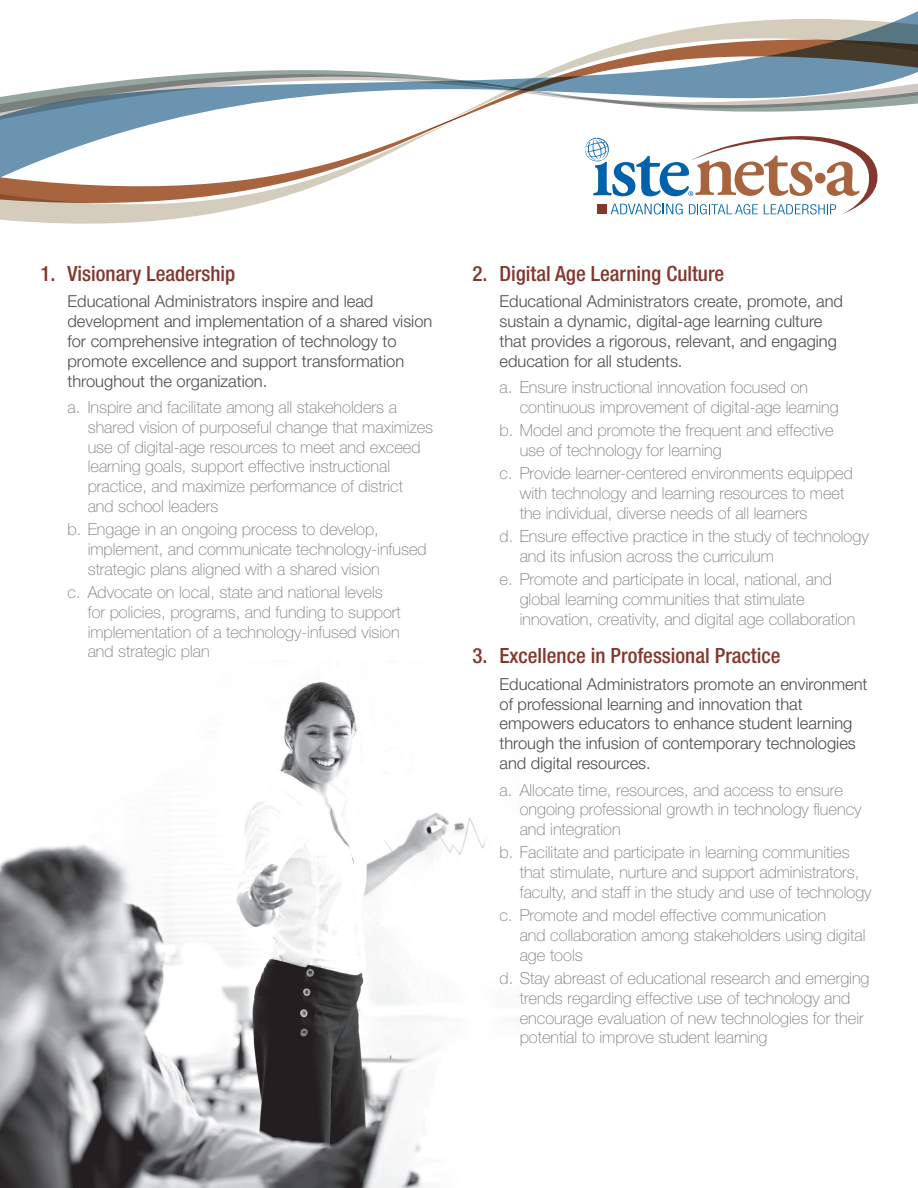
<style>
.page{position:relative;width:918px;height:1188px;background:#fff}
.page>*{position:absolute;margin:0;border:0;box-sizing:border-box;transform-origin:0 0}
.t1{font:500 condensed 21px "Helvetica Neue LT Std";color:#83372f}
.t2{font:100 16.5px/19.8px "Helvetica Neue LT Std";color:#76787b}
.t3{font:300 16.5px/19.8px "Helvetica Neue LT Std";color:#4b4c4d}
</style>
<div class="page">
<img style="left:0;top:682px;width:486px;height:506px">
<svg style="left:0;top:70px;width:502px;height:154px"></svg>
<svg style="left:502px;top:11px;width:416px;height:101px"></svg>
<svg style="left:585px;top:136px;width:293px;height:79px"></svg>
<p class="t1" style="left:40px;top:261px;width:196px">1. Visionary Leadership</p>
<p class="t3" style="left:68px;top:291px;width:366px">Educational Administrators inspire and lead development and implementation of a shared vision for comprehensive integration of technology to promote excellence and support transformation throughout the organization.</p>
<p class="t2" style="left:88px;top:397px;width:347px;text-indent:-20px">a. Inspire and facilitate among all stakeholders a shared vision of purposeful change that maximizes use of digital-age resources to meet and exceed learning goals, support effective instructional practice, and maximize performance of district<br>and school leaders</p>
<p class="t2" style="left:88px;top:519px;width:341px;text-indent:-20px">b. Engage in an ongoing process to develop, implement, and communicate technology-infused strategic plans aligned with a shared vision</p>
<p class="t2" style="left:88px;top:582px;width:315px;text-indent:-20px">c. Advocate on local, state and national levels for policies, programs, and funding to support implementation of a technology-infused vision and strategic plan</p>
<p class="t1" style="left:472px;top:261px;width:253px">2. Digital Age Learning Culture</p>
<p class="t3" style="left:500px;top:291px;width:345px">Educational Administrators create, promote, and sustain a dynamic, digital-age learning culture that provides a rigorous, relevant, and engaging education for all students.</p>
<p class="t2" style="left:520px;top:378px;width:320px;text-indent:-20px">a. Ensure instructional innovation focused on continuous improvement of digital-age learning</p>
<p class="t2" style="left:520px;top:420px;width:315px;text-indent:-20px">b. Model and promote the frequent and effective use of technology for learning</p>
<p class="t2" style="left:520px;top:463px;width:335px;text-indent:-20px">c. Provide learner-centered environments equipped with technology and learning resources to meet the individual, diverse needs of all learners</p>
<p class="t2" style="left:520px;top:526px;width:350px;text-indent:-20px">d. Ensure effective practice in the study of technology and its infusion across the curriculum</p>
<p class="t2" style="left:520px;top:569px;width:337px;text-indent:-20px">e. Promote and participate in local, national, and global learning communities that stimulate innovation, creativity, and digital age collaboration</p>
<p class="t1" style="left:472px;top:643px;width:309px">3. Excellence in Professional Practice</p>
<p class="t3" style="left:500px;top:674px;width:369px">Educational Administrators promote an environment of professional learning and innovation that empowers educators to enhance student learning through the infusion of contemporary technologies and digital resources.</p>
<p class="t2" style="left:520px;top:780px;width:343px;text-indent:-20px">a. Allocate time, resources, and access to ensure ongoing professional growth in technology fluency and integration</p>
<p class="t2" style="left:520px;top:843px;width:353px;text-indent:-20px">b. Facilitate and participate in learning communities that stimulate, nurture and support administrators, faculty, and staff in the study and use of technology</p>
<p class="t2" style="left:520px;top:905px;width:347px;text-indent:-20px">c. Promote and model effective communication<br>and collaboration among stakeholders using digital age tools</p>
<p class="t2" style="left:520px;top:968px;width:351px;text-indent:-20px">d. Stay abreast of educational research and emerging trends regarding effective use of technology and encourage evaluation of new technologies for their potential to improve student learning</p>
</div>
